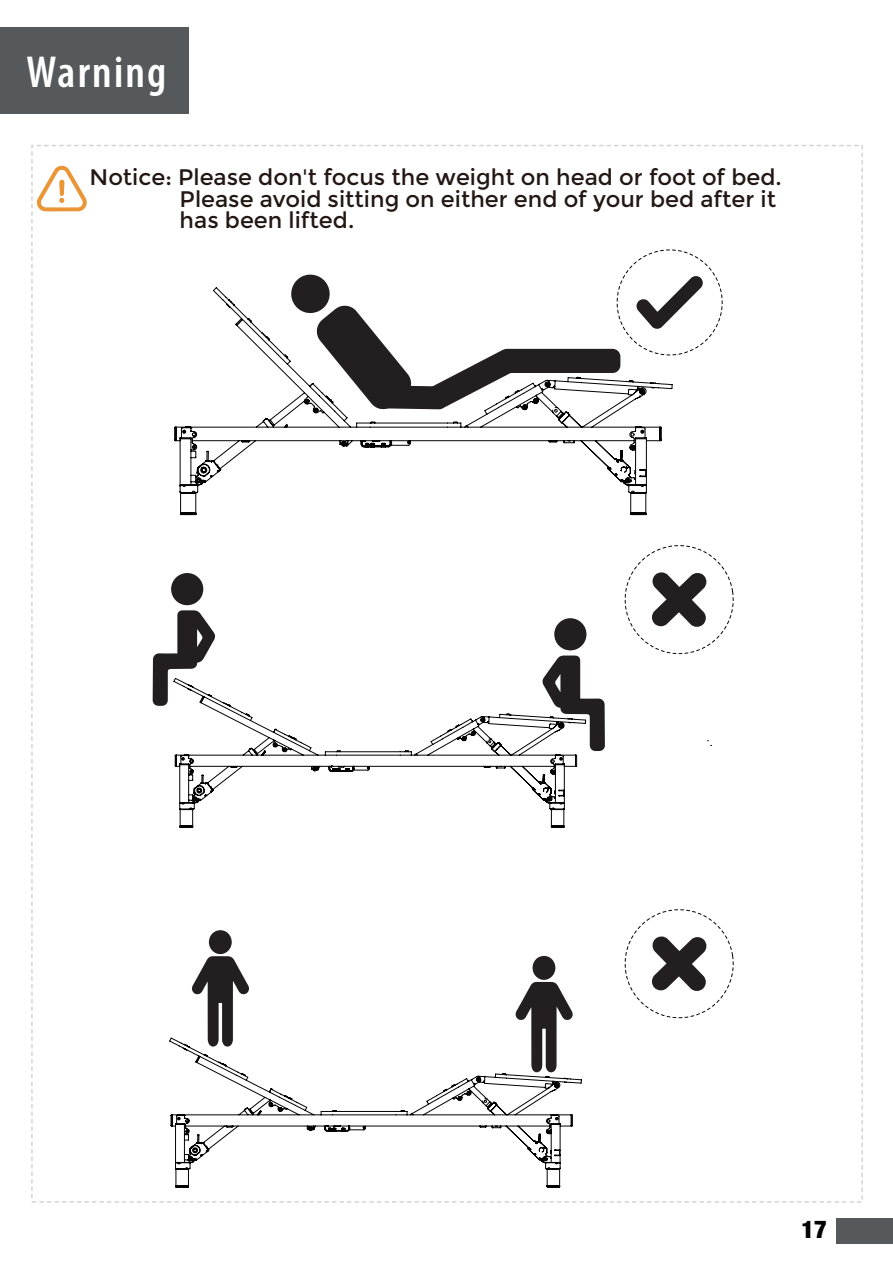
<style>
.page{position:relative;width:893px;height:1263px;background:#fff}
.page>*{position:absolute;margin:0;border:0;box-sizing:border-box;transform-origin:0 0}
.t1{font:600 condensed 45px "Myriad Pro";letter-spacing:.05em;color:#fff}
.t2{font:900 condensed 24.3px "Helvetica Neue LT";color:#030303}
.t3{font:22.5px/22.4px "Montserrat";color:#221713;text-align:right}
</style>
<div class="page">
<div style="left:836px;top:1217px;width:57px;height:26px;background:#56595b"></div>
<div style="left:1px;top:28px;width:188px;height:86px;background:#56595b"></div>
<svg style="left:37px;top:165px;width:50px;height:46px"></svg>
<svg style="left:292px;top:274px;width:37px;height:13px"></svg>
<svg style="left:544px;top:655px;width:61px;height:96px"></svg>
<div style="left:554px;top:618px;width:32px;height:32px;background:#231f20;border-radius:50%"></div>
<svg style="left:153px;top:610px;width:62px;height:96px"></svg>
<div style="left:171px;top:573px;width:32px;height:32px;background:#231f20;border-radius:50%"></div>
<svg style="left:173px;top:677px;width:413px;height:151px"></svg>
<svg style="left:515px;top:982px;width:58px;height:55px"></svg>
<div style="left:532px;top:956px;width:23px;height:24px;background:#231f20;border-radius:50%"></div>
<svg style="left:192px;top:956px;width:57px;height:81px"></svg>
<div style="left:209px;top:930px;width:23px;height:24px;background:#231f20;border-radius:50%"></div>
<svg style="left:169px;top:1037px;width:413px;height:151px"></svg>
<svg style="left:619px;top:249px;width:104px;height:107px"></svg>
<svg style="left:624px;top:545px;width:110px;height:110px"></svg>
<svg style="left:624px;top:909px;width:110px;height:110px"></svg>
<svg style="left:174px;top:287px;width:499px;height:229px"></svg>
<svg style="left:636px;top:390px;width:5px;height:7px"></svg>
<h1 class="t1" style="left:27px;top:48px;width:141px">Warning</h1>
<p class="t3" style="left:90px;top:166px;width:694px">Notice: Please don't focus the weight on head or foot of bed.<br>Please avoid sitting on either end of your bed after it</p>
<p class="t3" style="left:180px;top:209px;width:176px">has been lifted.</p>
<p class="t2" style="left:802px;top:1215px;width:27px">17</p>
</div>
